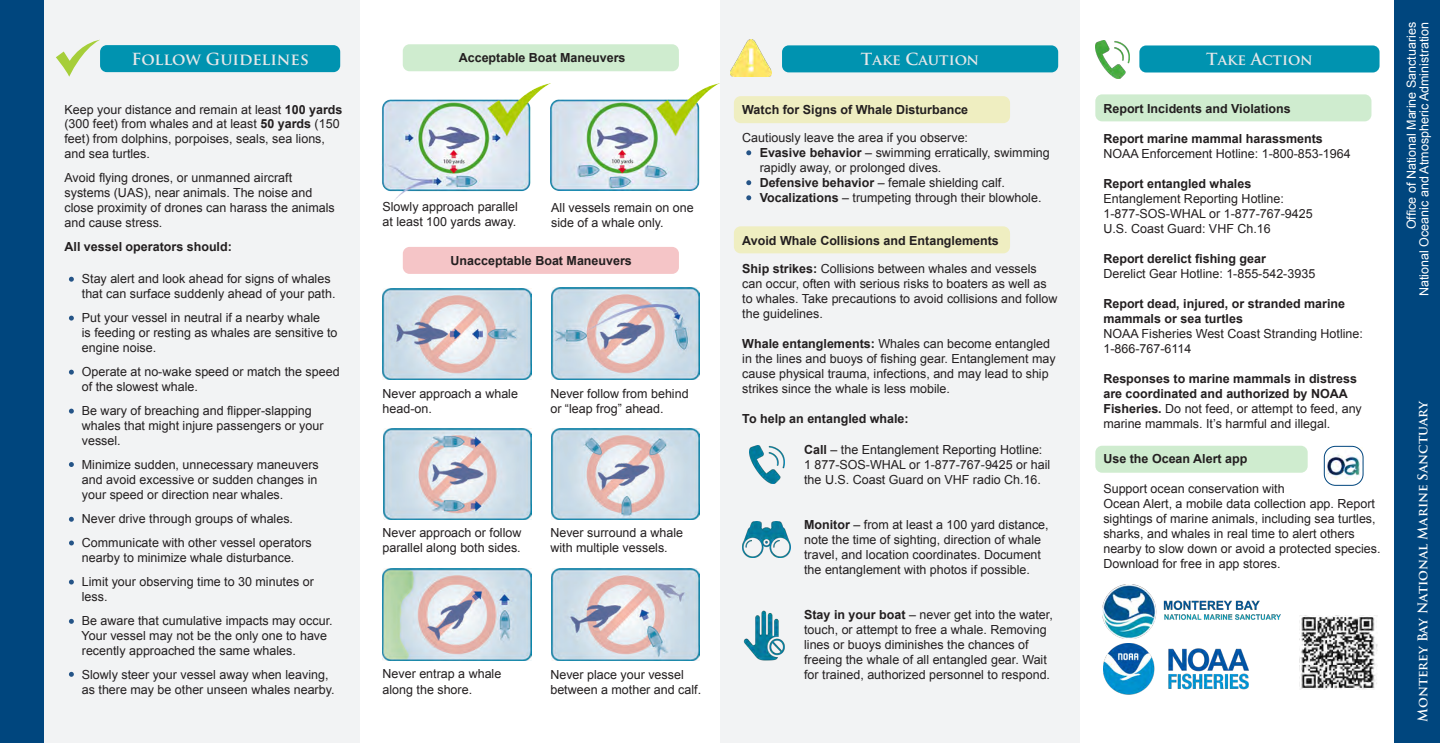
<style>
.page{position:relative;width:1440px;height:743px;background:#fff}
.page>*{position:absolute;margin:0;border:0;box-sizing:border-box;transform-origin:0 0}
.t1{font:700 16.25px "Trajan Pro";color:#e6e7e9}
.N_Text_White{font:700 15px "Trajan Pro";color:#e6e7e9}
.t2{font:700 13.12px "Trajan Pro";color:#fff}
.N_Text_White-2{font:12.5px/15px "Arial";color:#231f20}
.N_Text_White-3{font:700 12.5px/15px "Arial";color:#231f20}
.t3{font:12.5px "Arial";color:#fff}
.s1{font-size:16.25px}
.s2{font-weight:400}
.s3{font-weight:700}
</style>
<div class="page">
<div style="left:29px;top:0;width:331px;height:742px;background:#f2f3f4"></div>
<div style="left:720px;top:0;width:360px;height:742px;background:#f2f3f4"></div>
<div style="left:1395px;top:0;width:45px;height:742px;background:#00467e"></div>
<div style="left:0;top:0;width:44px;height:742px;background:#00467e"></div>
<div style="left:403px;top:247px;width:276px;height:27px;background:#f5c5c7;border-radius:7px"></div>
<img style="left:383px;top:288px;width:148px;height:91px">
<img style="left:551px;top:288px;width:149px;height:91px">
<img style="left:551px;top:428px;width:149px;height:92px">
<img style="left:383px;top:428px;width:149px;height:92px">
<img style="left:551px;top:568px;width:149px;height:92px">
<img style="left:383px;top:568px;width:148px;height:92px">
<div style="left:1095px;top:445px;width:213px;height:27px;background:#cfeccf;border-radius:7px"></div>
<div style="left:734px;top:96px;width:276px;height:27px;background:#efeec1;border-radius:7px"></div>
<div style="left:1095px;top:94px;width:276px;height:27px;background:#cfeccf;border-radius:7px"></div>
<div style="left:734px;top:226px;width:276px;height:27px;background:#efeec1;border-radius:7px"></div>
<div style="left:403px;top:44px;width:276px;height:27px;background:#cfeccf;border-radius:7px"></div>
<img style="left:551px;top:83px;width:169px;height:107px">
<img style="left:381px;top:83px;width:170px;height:118px">
<img style="left:750px;top:445px;width:34px;height:38px">
<img style="left:743px;top:610px;width:42px;height:51px">
<img style="left:742px;top:521px;width:49px;height:36px">
<img style="left:1104px;top:643px;width:145px;height:51px">
<svg style="left:746px;top:180px;width:5px;height:5px"></svg>
<svg style="left:746px;top:150px;width:5px;height:5px"></svg>
<svg style="left:746px;top:195px;width:5px;height:5px"></svg>
<div style="left:100px;top:45px;width:240px;height:27px;background:#0093b0;border-radius:7px"></div>
<img style="left:730px;top:39px;width:42px;height:37px">
<div style="left:782px;top:45px;width:276px;height:27px;background:#0093b0;border-radius:7px"></div>
<div style="left:1139px;top:45px;width:241px;height:27px;background:#0093b0;border-radius:7px"></div>
<svg style="left:69px;top:277px;width:5px;height:4px"></svg>
<svg style="left:69px;top:315px;width:5px;height:5px"></svg>
<svg style="left:69px;top:369px;width:5px;height:5px"></svg>
<svg style="left:69px;top:408px;width:5px;height:5px"></svg>
<svg style="left:69px;top:462px;width:5px;height:5px"></svg>
<svg style="left:69px;top:516px;width:5px;height:5px"></svg>
<svg style="left:69px;top:579px;width:5px;height:5px"></svg>
<img style="left:1326px;top:447px;width:36px;height:32px">
<div style="left:1324px;top:446px;width:39px;height:39px;border:1px solid #00467e;border-radius:11px"></div>
<svg style="left:69px;top:618px;width:5px;height:5px"></svg>
<svg style="left:69px;top:540px;width:5px;height:5px"></svg>
<svg style="left:69px;top:671px;width:5px;height:5px"></svg>
<img style="left:1095px;top:41px;width:34px;height:38px">
<svg style="left:56px;top:40px;width:44px;height:37px"></svg>
<img style="left:1102px;top:584px;width:178px;height:54px">
<img style="left:1300px;top:615px;width:77px;height:74px">
<p class="t1" style="left:131px;top:49px;width:179px">Follow Guidelines</p>
<p class="N_Text_White" style="left:861px;top:50px;width:120px"><span class="s1">T</span>ake <span class="s1">C</span>aution</p>
<p class="N_Text_White" style="left:1206px;top:50px;width:108px"><span class="s1">T</span>ake <span class="s1">A</span>ction</p>
<p class="N_Text_White-3" style="left:1103px;top:101px;width:189px">Report Incidents and Violations</p>
<p class="N_Text_White-3" style="left:1103px;top:131px;width:221px">Report marine mammal harassments</p>
<p class="N_Text_White-2" style="left:1103px;top:146px;width:249px">NOAA Enforcement Hotline: 1-800-853-1964</p>
<p class="N_Text_White-3" style="left:1103px;top:176px;width:149px">Report entangled whales</p>
<p class="N_Text_White-2" style="left:1103px;top:191px;width:211px">Entanglement Reporting Hotline:<br>1-877-SOS-WHAL or 1-877-767-9425</p>
<p class="N_Text_White-2" style="left:1103px;top:221px;width:169px">U.S. Coast Guard: VHF Ch.16</p>
<p class="N_Text_White-3" style="left:1103px;top:251px;width:164px">Report derelict fishing gear</p>
<p class="N_Text_White-2" style="left:1103px;top:266px;width:213px">Derelict Gear Hotline: 1-855-542-3935</p>
<p class="N_Text_White-3" style="left:1103px;top:296px;width:243px">Report dead, injured, or stranded marine mammals or sea turtles</p>
<p class="N_Text_White-2" style="left:1103px;top:326px;width:261px">NOAA Fisheries West Coast Stranding Hotline:<br>1-866-767-6114</p>
<p class="N_Text_White-3" style="left:1103px;top:371px;width:260px">Responses to marine mammals in distress are coordinated and authorized by NOAA Fisheries. <span class="s2">Do not feed, or attempt to feed, any marine mammals. It’s harmful and illegal.</span></p>
<p class="N_Text_White-3" style="left:1103px;top:451px;width:146px">Use the Ocean Alert app</p>
<p class="N_Text_White-2" style="left:1103px;top:481px;width:279px">Support ocean conservation with<br>Ocean Alert, a mobile data collection app. Report sightings of marine animals, including sea turtles, sharks, and whales in real time to alert others nearby to slow down or avoid a protected species.<br>Download for free in app stores.</p>
<p class="N_Text_White-3" style="left:459px;top:51px;width:168px">Acceptable Boat Maneuvers</p>
<p class="N_Text_White-2" style="left:65px;top:102px;width:279px">Keep your distance and remain at least <span class="s3">100 yards</span></p>
<p class="N_Text_White-3" style="left:742px;top:102px;width:227px">Watch for Signs of Whale Disturbance</p>
<p class="N_Text_White-2" style="left:742px;top:131px;width:227px">Cautiously leave the area if you observe:</p>
<p class="N_Text_White-2" style="left:760px;top:146px;width:292px"><span class="s3">Evasive behavior</span> – swimming erratically, swimming rapidly away, or prolonged dives.</p>
<p class="N_Text_White-2" style="left:760px;top:176px;width:247px"><span class="s3">Defensive behavior</span> – female shielding calf.</p>
<p class="N_Text_White-2" style="left:760px;top:191px;width:283px"><span class="s3">Vocalizations</span> – trumpeting through their blowhole.</p>
<p class="N_Text_White-3" style="left:742px;top:233px;width:258px">Avoid Whale Collisions and Entanglements</p>
<p class="N_Text_White-2" style="left:742px;top:261px;width:317px"><span class="s3">Ship strikes:</span> Collisions between whales and vessels can occur, often with serious risks to boaters as well as to whales. Take precautions to avoid collisions and follow the guidelines.</p>
<p class="N_Text_White-2" style="left:742px;top:336px;width:315px"><span class="s3">Whale entanglements:</span> Whales can become entangled in the lines and buoys of fishing gear. Entanglement may cause physical trauma, infections, and may lead to ship strikes since the whale is less mobile.</p>
<p class="N_Text_White-3" style="left:742px;top:411px;width:168px">To help an entangled whale:</p>
<p class="N_Text_White-2" style="left:64px;top:116px;width:277px">(300 feet) from whales and at least <span class="s3">50 yards</span> (150 feet) from dolphins, porpoises, seals, sea lions, and sea turtles.</p>
<p class="N_Text_White-2" style="left:65px;top:170px;width:272px">Avoid flying drones, or unmanned aircraft systems (UAS), near animals. The noise and close proximity of drones can harass the animals and cause stress.</p>
<p class="N_Text_White-3" style="left:65px;top:240px;width:169px">All vessel operators should:</p>
<p class="N_Text_White-2" style="left:82px;top:271px;width:255px">Stay alert and look ahead for signs of whales that can surface suddenly ahead of your path.</p>
<p class="N_Text_White-2" style="left:82px;top:310px;width:257px">Put your vessel in neutral if a nearby whale<br>is feeding or resting as whales are sensitive to engine noise.</p>
<p class="N_Text_White-2" style="left:82px;top:364px;width:259px">Operate at no-wake speed or match the speed of the slowest whale.</p>
<p class="N_Text_White-2" style="left:82px;top:403px;width:243px">Be wary of breaching and flipper-slapping whales that might injure passengers or your vessel.</p>
<p class="N_Text_White-2" style="left:82px;top:457px;width:238px;text-align:justify">Minimize sudden, unnecessary maneuvers and avoid excessive or sudden changes in your speed or direction near whales.</p>
<p class="N_Text_White-2" style="left:82px;top:511px;width:213px">Never drive through groups of whales.</p>
<p class="N_Text_White-2" style="left:82px;top:535px;width:231px">Communicate with other vessel operators nearby to minimize whale disturbance.</p>
<p class="N_Text_White-2" style="left:82px;top:574px;width:234px">Limit your observing time to 30 minutes or less.</p>
<p class="N_Text_White-2" style="left:82px;top:613px;width:253px">Be aware that cumulative impacts may occur.<br>Your vessel may not be the only one to have recently approached the same whales.</p>
<p class="N_Text_White-2" style="left:82px;top:667px;width:254px">Slowly steer your vessel away when leaving, as there may be other unseen whales nearby.</p>
<p class="N_Text_White-2" style="left:383px;top:199px;width:137px">Slowly approach parallel at least 100 yards away.</p>
<p class="N_Text_White-2" style="left:551px;top:200px;width:144px">All vessels remain on one side of a whale only.</p>
<p class="N_Text_White-3" style="left:451px;top:253px;width:183px">Unacceptable Boat Maneuvers</p>
<p class="N_Text_White-2" style="left:383px;top:386px;width:137px">Never approach a whale head-on.</p>
<p class="N_Text_White-2" style="left:550px;top:386px;width:140px">Never follow from behind or “leap frog” ahead.</p>
<p class="N_Text_White-2" style="left:804px;top:442px;width:248px"><span class="s3">Call</span> – the Entanglement Reporting Hotline:<br>1 877-SOS-WHAL or 1-877-767-9425 or hail the U.S. Coast Guard on VHF radio Ch.16.</p>
<p class="N_Text_White-2" style="left:804px;top:517px;width:246px"><span class="s3">Monitor</span> – from at least a 100 yard distance, note the time of sighting, direction of whale travel, and location coordinates. Document the entanglement with photos if possible.</p>
<p class="N_Text_White-2" style="left:383px;top:525px;width:140px">Never approach or follow parallel along both sides.</p>
<p class="N_Text_White-2" style="left:550px;top:525px;width:134px">Never surround a whale with multiple vessels.</p>
<p class="N_Text_White-2" style="left:804px;top:607px;width:250px"><span class="s3">Stay in your boat</span> – never get into the water, touch, or attempt to free a whale. Removing lines or buoys diminishes the chances of freeing the whale of all entangled gear. Wait for trained, authorized personnel to respond.</p>
<p class="N_Text_White-2" style="left:383px;top:666px;width:120px">Never entrap a whale along the shore.</p>
<p class="N_Text_White-2" style="left:550px;top:667px;width:152px">Never place your vessel between a mother and calf.</p>
<p class="t3" style="left:1403px;top:229px;width:209px;rotate:-90deg">Office of National Marine Sanctuaries</p>
<p class="t3" style="left:1416px;top:296px;width:275px;rotate:-90deg">National Oceanic and Atmospheric Administration</p>
<p class="t2" style="left:1415px;top:721px;width:323px;rotate:-90deg">Monterey Bay National Marine Sanctuary</p>
</div>
